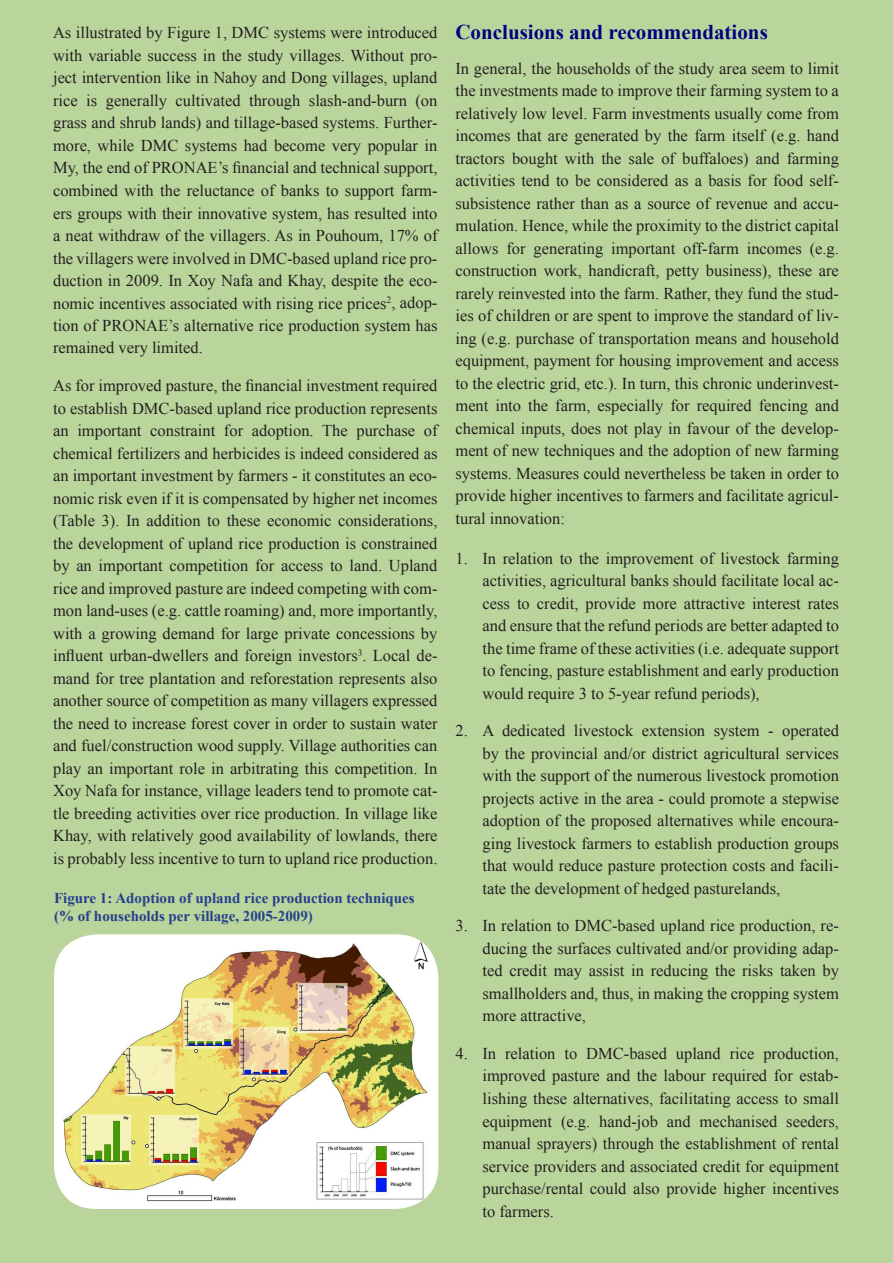
<style>
.page{position:relative;width:893px;height:1263px;background:#bad59b}
.page>*{position:absolute;margin:0;border:0;box-sizing:border-box;transform-origin:0 0}
.t1{font:700 21px "Times New Roman";color:#000080}
.t2{font:16.5px/22.5px "Times New Roman";color:#231f20;text-align:justify}
.t3{font:700 15px/18px "Times New Roman";color:#253f8e}
</style>
<div class="page">
<img style="left:54px;top:934px;width:384px;height:275px">
<p class="t2" style="left:53px;top:21px;width:386px">As illustrated by Figure 1, DMC systems were introduced with variable success in the study villages. Without pro&shy;ject intervention like in Nahoy and Dong villages, upland rice is generally cultivated through slash-and-burn (on grass and shrub lands) and tillage-based systems. Further&shy;more, while DMC systems had become very popular in My, the end of PRONAE’s financial and technical support, combined with the reluctance of banks to support farm&shy;ers groups with their innovative system, has resulted into a neat withdraw of the villagers. As in Pouhoum, 17% of the villagers were involved in DMC-based upland rice pro&shy;duction in 2009. In Xoy Nafa and Khay, despite the eco&shy;nomic incentives associated with rising rice prices<sup>2</sup>, adop&shy;tion of PRONAE’s alternative rice production system has remained very limited.</p>
<p class="t2" style="left:53px;top:374px;width:386px">As for improved pasture, the financial investment required to establish DMC-based upland rice production represents an important constraint for adoption. The purchase of chemical fertilizers and herbicides is indeed considered as an important investment by farmers - it constitutes an eco&shy;nomic risk even if it is compensated by higher net incomes (Table 3). In addition to these economic considerations, the development of upland rice production is constrained by an important competition for access to land. Upland rice and improved pasture are indeed competing with com&shy;mon land-uses (e.g. cattle roaming) and, more importantly, with a growing demand for large private concessions by influent urban-dwellers and foreign investors<sup>3</sup>. Local de&shy;mand for tree plantation and reforestation represents also another source of competition as many villagers expressed the need to increase forest cover in order to sustain water and fuel/construction wood supply. Village authorities can play an important role in arbitrating this competition. In Xoy Nafa for instance, village leaders tend to promote cat&shy;tle breeding activities over rice production. In village like Khay, with relatively good availability of lowlands, there is probably less incentive to turn to upland rice production.</p>
<p class="t3" style="left:54px;top:889px;width:362px">Figure 1: Adoption of upland rice production techniques (% of households per village, 2005-2009)</p>
<p class="t1" style="left:455px;top:18px;width:314px">Conclusions and recommendations</p>
<p class="t2" style="left:455px;top:57px;width:385px">In general, the households of the study area seem to limit the investments made to improve their farming system to a relatively low level. Farm investments usually come from incomes that are generated by the farm itself (e.g. hand tractors bought with the sale of buffaloes) and farming activities tend to be considered as a basis for food self&shy;subsistence rather than as a source of revenue and accu&shy;mulation. Hence, while the proximity to the district capital allows for generating important off-farm incomes (e.g. construction work, handicraft, petty business), these are rarely reinvested into the farm. Rather, they fund the stud&shy;ies of children or are spent to improve the standard of liv&shy;ing (e.g. purchase of transportation means and household equipment, payment for housing improvement and access to the electric grid, etc.). In turn, this chronic underinvest&shy;ment into the farm, especially for required fencing and chemical inputs, does not play in favour of the develop&shy;ment of new techniques and the adoption of new farming systems. Measures could nevertheless be taken in order to provide higher incentives to farmers and facilitate agricul&shy;tural innovation:</p>
<p class="t2" style="left:482px;top:547px;width:358px;text-indent:-27px">1. In relation to the improvement of livestock farming activities, agricultural banks should facilitate local ac&shy;cess to credit, provide more attractive interest rates and ensure that the refund periods are better adapted to the time frame of these activities (i.e. adequate support to fencing, pasture establishment and early production would require 3 to 5-year refund periods),</p>
<p class="t2" style="left:482px;top:719px;width:358px;text-indent:-27px">2. A dedicated livestock extension system - operated by the provincial and/or district agricultural services with the support of the numerous livestock promotion projects active in the area - could promote a stepwise adoption of the proposed alternatives while encoura&shy;ging livestock farmers to establish production groups that would reduce pasture protection costs and facili&shy;tate the development of hedged pasturelands,</p>
<p class="t2" style="left:482px;top:914px;width:358px;text-indent:-27px">3. In relation to DMC-based upland rice production, re&shy;ducing the surfaces cultivated and/or providing adap&shy;ted credit may assist in reducing the risks taken by smallholders and, thus, in making the cropping system more attractive,</p>
<p class="t2" style="left:482px;top:1042px;width:358px;text-indent:-27px">4. In relation to DMC-based upland rice production, improved pasture and the labour required for estab&shy;lishing these alternatives, facilitating access to small equipment (e.g. hand-job and mechanised seeders, manual sprayers) through the establishment of rental service providers and associated credit for equipment purchase/rental could also provide higher incentives to farmers.</p>
</div>
